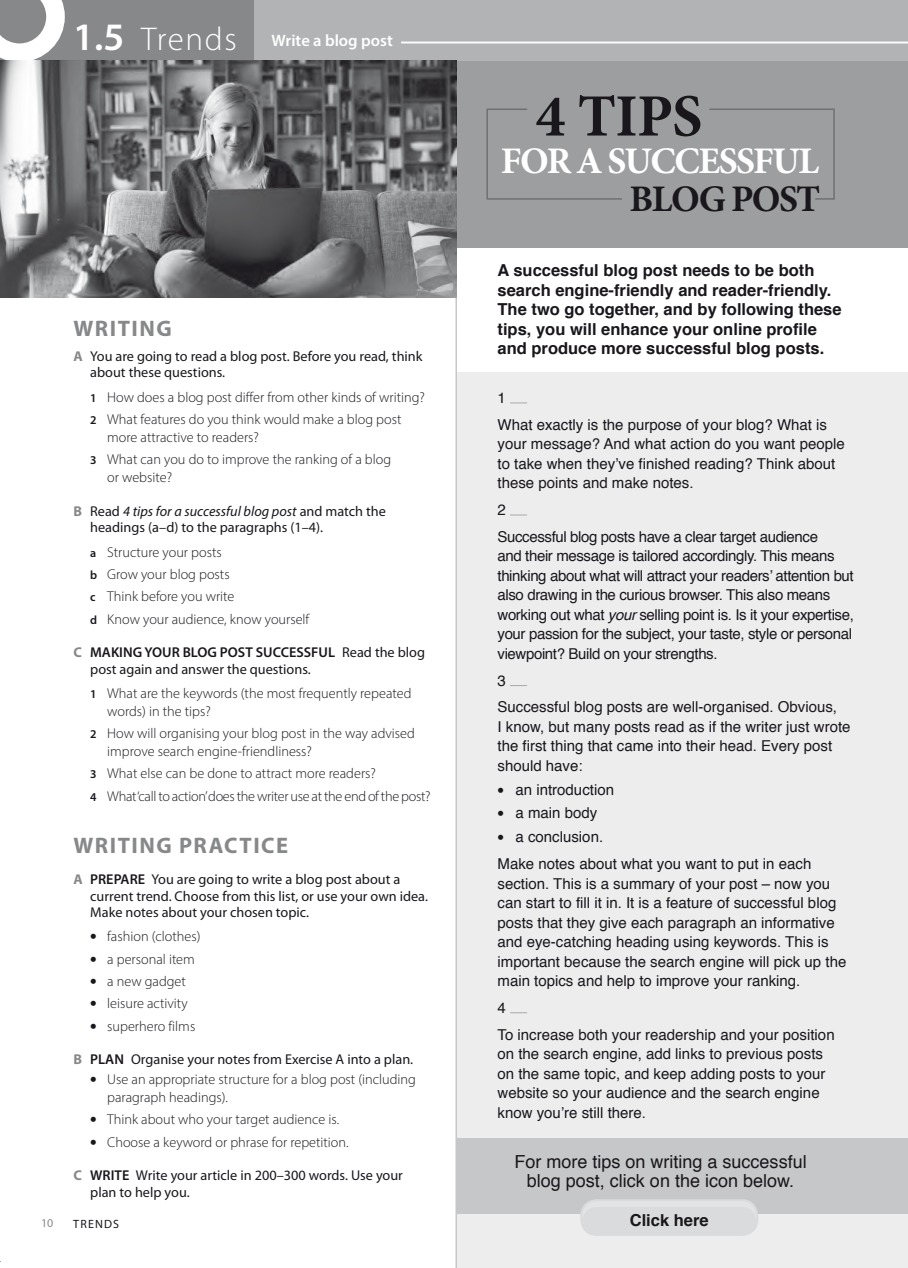
<style>
.page{position:relative;width:908px;height:1268px;background:#fff}
.page>*{position:absolute;margin:0;border:0;box-sizing:border-box;transform-origin:0 0}
.t1{font:700 60px "Minion Pro";color:#1a171c}
.t2{font:700 37.5px "Minion Pro";letter-spacing:-.04em;color:#fff}
.t3{font:700 37.5px "Minion Pro";letter-spacing:-.04em;color:#1a171c}
.t4{font:700 22.5px "Myriad Pro";letter-spacing:.065em;color:#87888a}
.t5{font:18px/19.5px "Helvetica";color:#1a171c;text-align:center}
.t6{font:700 16.5px/19.5px "Helvetica";color:#1a171c}
.t7{font:600 16.5px "Myriad Pro";color:#fff}
.t8{font:15px/19.5px "Helvetica";color:#1a171c}
.t9{font:15px/19.5px "Helvetica";letter-spacing:-.025em;color:#1a171c}
.t10{font:300 14.25px/22.2px "Myriad Pro";color:#1a171c}
.t11{font:14.25px/16.5px "Myriad Pro";color:#1a171c}
.t12{font:300 14.25px/22.2px "Myriad Pro";letter-spacing:-.02em;color:#1a171c}
.t13{font:12px "Myriad Pro";letter-spacing:.095em;color:#1a171c}
.t14{font:12px "Myriad Pro";color:#87888a}
.s1{font-size:39px}
.s2{font-weight:300;font-size:33px}
.s3{font-weight:700;color:#87888a}
.s4{font-weight:600;font-size:12px}
.s5{font-style:italic}
.s6{font-weight:600}
.s7{font-weight:900;font-size:18px}
.s8{font-family:"Myriad Pro";font-weight:900;font-size:18px}
</style>
<div class="page">
<div style="left:0;top:0;width:254px;height:61px;background:#87888a"></div>
<div style="left:254px;top:0;width:653px;height:61px;background:#b2b3b5"></div>
<hr style="left:401px;top:42px;width:506px;height:1px;background:#fff">
<div style="left:456px;top:61px;width:451px;height:187px;background:#9d9ea0"></div>
<div style="left:456px;top:372px;width:451px;height:895px;background:#ededee"></div>
<svg style="left:510px;top:402px;width:17px;height:1px"></svg>
<svg style="left:510px;top:514px;width:17px;height:1px"></svg>
<svg style="left:510px;top:685px;width:17px;height:1px"></svg>
<svg style="left:510px;top:1012px;width:17px;height:1px"></svg>
<div style="left:456px;top:1138px;width:451px;height:75px;background:#c6c7c9"></div>
<div style="left:580px;top:1199px;width:178px;height:36px;background:#dadbdc;border-radius:16px"></div>
<svg style="left:486px;top:108px;width:136px;height:92px"></svg>
<svg style="left:709px;top:108px;width:126px;height:92px"></svg>
<hr style="left:455px;top:61px;width:2px;height:1206px;background:#c6c7c9">
<img style="left:0;top:61px;width:456px;height:236px">
<svg style="left:0;top:0;width:65px;height:61px"></svg>
<svg style="left:901px;top:1260px;width:7px;height:8px"></svg>
<p class="t7" style="left:73px;top:30px;width:321px"><span class="s1">1.5</span> <span class="s2">Trends</span> Write a blog post</p>
<h3 class="t4" style="left:73px;top:313px;width:100px">WRITING</h3>
<p class="t11" style="left:90px;top:348px;width:333px;text-indent:-17px"><span class="s3">A</span> You are going to read a blog post. Before you read, think about these questions.</p>
<p class="t10" style="left:90px;top:386px;width:336px"><span class="s4">1</span> How does a blog post differ from other kinds of writing?<br><span class="s4">2</span> What features do you think would make a blog post</p>
<p class="t10" style="left:90px;top:426px;width:302px;text-indent:17px">more attractive to readers?<br><span class="s4">3</span> What can you do to improve the ranking of a blog</p>
<p class="t10" style="left:107px;top:466px;width:66px">or website?</p>
<p class="t11" style="left:90px;top:503px;width:297px;text-indent:-17px"><span class="s3">B</span> Read <span class="s5">4 tips for a successful blog post</span> and match the headings (a–d) to the paragraphs (1–4).</p>
<p class="t10" style="left:90px;top:540px;width:220px"><span class="s4">a</span> Structure your posts<br><span class="s4">b</span> Grow your blog posts<br><span class="s4">c</span> Think before you write<br><span class="s4">d</span> Know your audience, know yourself</p>
<p class="t11" style="left:90px;top:644px;width:336px;text-indent:-17px"><span class="s3">C</span> <span class="s6">MAKING YOUR BLOG POST SUCCESSFUL</span> Read the blog post again and answer the questions.</p>
<p class="t10" style="left:107px;top:684px;width:305px;line-height:18px;text-indent:-17px"><span class="s4">1</span> What are the keywords (the most frequently repeated words) in the tips?</p>
<p class="t10" style="left:107px;top:724px;width:309px;line-height:18px;text-indent:-17px"><span class="s4">2</span> How will organising your blog post in the way advised improve search engine-friendliness?</p>
<p class="t12" style="left:90px;top:762px;width:342px"><span class="s4">3</span> What else can be done to attract more readers?<br><span class="s4">4</span> What ‘call to action’does the writer use at the end of the post?</p>
<h3 class="t4" style="left:73px;top:830px;width:216px">WRITING PRACTICE</h3>
<p class="t11" style="left:90px;top:871px;width:339px;text-indent:-17px"><span class="s3">A</span> <span class="s6">PREPARE</span> You are going to write a blog post about a current trend. Choose from this list, or use your own idea.<br>Make notes about your chosen topic.</p>
<p class="t10" style="left:90px;top:925px;width:112px"><span class="s7">•</span> fashion (clothes)</p>
<p class="t10" style="left:90px;top:947px;width:106px"><span class="s7">•</span> a personal item</p>
<p class="t10" style="left:90px;top:969px;width:97px"><span class="s7">•</span> a new gadget</p>
<p class="t10" style="left:90px;top:992px;width:99px"><span class="s7">•</span> leisure activity</p>
<p class="t10" style="left:90px;top:1014px;width:106px"><span class="s7">•</span> superhero films</p>
<p class="t11" style="left:73px;top:1051px;width:341px"><span class="s3">B</span> <span class="s6">PLAN</span> Organise your notes from Exercise A into a plan.</p>
<p class="t10" style="left:107px;top:1070px;width:310px;line-height:18px;text-indent:-17px"><span class="s7">•</span> Use an appropriate structure for a blog post (including paragraph headings).</p>
<p class="t10" style="left:90px;top:1108px;width:250px"><span class="s7">•</span> Think about who your target audience is.</p>
<p class="t10" style="left:90px;top:1130px;width:260px"><span class="s7">•</span> Choose a keyword or phrase for repetition.</p>
<p class="t11" style="left:90px;top:1167px;width:314px;text-indent:-17px"><span class="s3">C</span> <span class="s6">WRITE</span> Write your article in 200–300 words. Use your plan to help you.</p>
<p class="t14" style="left:41px;top:1216px;width:13px">10</p>
<p class="t13" style="left:73px;top:1216px;width:47px">TRENDS</p>
<h1 class="t1" style="left:535px;top:74px;width:168px">4 TIPS</h1>
<h2 class="t2" style="left:500px;top:135px;width:320px">FOR A SUCCESSFUL</h2>
<h2 class="t3" style="left:629px;top:172px;width:192px">BLOG POST</h2>
<p class="t6" style="left:497px;top:261px;width:345px">A successful blog post needs to be both search engine-friendly and reader-friendly.<br>The two go together, and by following these tips, you will enhance your online profile and produce more successful blog posts.</p>
<p class="t8" style="left:497px;top:385px;width:331px;line-height:26.7px">1<br>What exactly is the purpose of your blog? What is</p>
<p class="t8" style="left:497px;top:434px;width:348px">your message? And what action do you want people to take when they’ve finished reading? Think about these points and make notes.</p>
<p class="t9" style="left:497px;top:497px;width:322px;line-height:26.7px">2<br>Successful blog posts have a clear target audience</p>
<p class="t9" style="left:497px;top:546px;width:358px">and their message is tailored accordingly. This means thinking about what will attract your readers’ attention but also drawing in the curious browser. This also means working out what <span class="s5">your</span> selling point is. Is it your expertise, your passion for the subject, your taste, style or personal viewpoint? Build on your strengths.</p>
<p class="t8" style="left:497px;top:667px;width:341px;line-height:26.7px">3<br>Successful blog posts are well-organised. Obvious,</p>
<p class="t8" style="left:497px;top:717px;width:354px">I know, but many posts read as if the writer just wrote the first thing that came into their head. Every post should have:</p>
<p class="t8" style="left:497px;top:780px;width:118px"><span class="s8">•</span> an introduction</p>
<p class="t8" style="left:497px;top:803px;width:101px"><span class="s8">•</span> a main body</p>
<p class="t8" style="left:497px;top:824px;width:315px;line-height:26.7px"><span class="s8">•</span> a conclusion.<br>Make notes about what you want to put in each</p>
<p class="t8" style="left:497px;top:873px;width:350px">section. This is a summary of your post – now you can start to fill it in. It is a feature of successful blog posts that they give each paragraph an informative and eye-catching heading using keywords. This is important because the search engine will pick up the main topics and help to improve your ranking.</p>
<p class="t8" style="left:497px;top:994px;width:338px;line-height:26.7px">4<br>To increase both your readership and your position</p>
<p class="t8" style="left:497px;top:1044px;width:329px">on the search engine, add links to previous posts on the same topic, and keep adding posts to your website so your audience and the search engine know you’re still there.</p>
<p class="t5" style="left:514px;top:1152px;width:294px">For more tips on writing a successful blog post, click on the icon below.</p>
<p class="t6" style="left:629px;top:1210px;width:80px">Click here</p>
</div>
